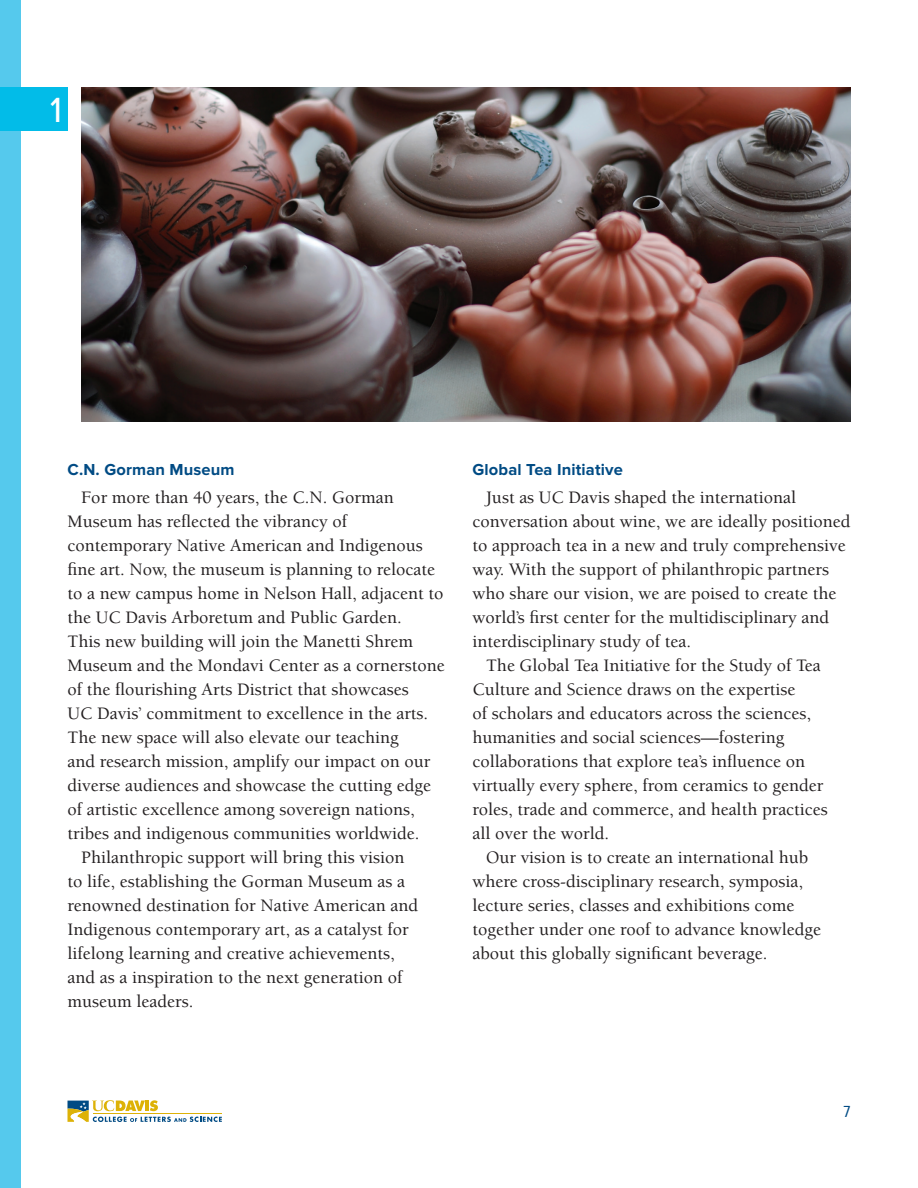
<style>
.page{position:relative;width:918px;height:1188px;background:#fff}
.page>*{position:absolute;margin:0;border:0;box-sizing:border-box;transform-origin:0 0}
.t1{font:500 36px "Proxima Nova Ex Cn";color:#fff}
.t2{font:500 18px "Berkeley Std";color:#231f20}
.t3{font:700 16.5px "Proxima Nova";letter-spacing:.01em;color:#004b84}
.t4{font:16.5px "Proxima Nova Cond";color:#004b84}
</style>
<div class="page">
<svg style="left:67px;top:1100px;width:155px;height:22px"></svg>
<div style="left:0;top:0;width:20px;height:1188px;background:#55c9ed"></div>
<div style="left:0;top:88px;width:68px;height:43px;background:#02bce8"></div>
<img style="left:81px;top:88px;width:769px;height:333px">
<h1 class="t1" style="left:51px;top:84px;width:13px">1</h1>
<p class="t3" style="left:68px;top:460px;width:169px">C.N. Gorman Museum</p>
<p class="t2" style="left:81px;top:488px;width:314px">For more than 40 years, the C.N. Gorman</p>
<p class="t2" style="left:68px;top:512px;width:281px">Museum has reflected the vibrancy of</p>
<p class="t2" style="left:68px;top:536px;width:357px">contemporary Native American and Indigenous</p>
<p class="t2" style="left:68px;top:560px;width:369px">fine art. Now, the museum is planning to relocate</p>
<p class="t2" style="left:68px;top:584px;width:377px">to a new campus home in Nelson Hall, adjacent to</p>
<p class="t2" style="left:68px;top:608px;width:336px">the UC Davis Arboretum and Public Garden.</p>
<p class="t2" style="left:68px;top:632px;width:347px">This new building will join the Manetti Shrem</p>
<p class="t2" style="left:68px;top:656px;width:379px">Museum and the Mondavi Center as a cornerstone</p>
<p class="t2" style="left:68px;top:680px;width:343px">of the flourishing Arts District that showcases</p>
<p class="t2" style="left:68px;top:704px;width:362px">UC Davis’ commitment to excellence in the arts.</p>
<p class="t2" style="left:68px;top:728px;width:333px">The new space will also elevate our teaching</p>
<p class="t2" style="left:68px;top:752px;width:364px">and research mission, amplify our impact on our</p>
<p class="t2" style="left:68px;top:776px;width:365px">diverse audiences and showcase the cutting edge</p>
<p class="t2" style="left:68px;top:799px;width:349px">of artistic excellence among sovereign nations,</p>
<p class="t2" style="left:68px;top:823px;width:354px">tribes and indigenous communities worldwide.</p>
<p class="t2" style="left:81px;top:847px;width:325px">Philanthropic support will bring this vision</p>
<p class="t2" style="left:68px;top:871px;width:339px">to life, establishing the Gorman Museum as a</p>
<p class="t2" style="left:68px;top:895px;width:352px">renowned destination for Native American and</p>
<p class="t2" style="left:68px;top:919px;width:343px">Indigenous contemporary art, as a catalyst for</p>
<p class="t2" style="left:68px;top:943px;width:329px">lifelong learning and creative achievements,</p>
<p class="t2" style="left:68px;top:967px;width:336px">and as a inspiration to the next generation of</p>
<p class="t2" style="left:68px;top:991px;width:127px">museum leaders.</p>
<p class="t3" style="left:472px;top:460px;width:152px">Global Tea Initiative</p>
<p class="t2" style="left:486px;top:488px;width:312px">Just as UC Davis shaped the international</p>
<p class="t2" style="left:472px;top:512px;width:379px">conversation about wine, we are ideally positioned</p>
<p class="t2" style="left:472px;top:536px;width:375px">to approach tea in a new and truly comprehensive</p>
<p class="t2" style="left:472px;top:560px;width:358px">way. With the support of philanthropic partners</p>
<p class="t2" style="left:472px;top:584px;width:365px">who share our vision, we are poised to create the</p>
<p class="t2" style="left:472px;top:608px;width:358px">world’s first center for the multidisciplinary and</p>
<p class="t2" style="left:472px;top:632px;width:220px">interdisciplinary study of tea.</p>
<p class="t2" style="left:486px;top:656px;width:336px">The Global Tea Initiative for the Study of Tea</p>
<p class="t2" style="left:472px;top:680px;width:325px">Culture and Science draws on the expertise</p>
<p class="t2" style="left:472px;top:704px;width:340px">of scholars and educators across the sciences,</p>
<p class="t2" style="left:472px;top:728px;width:313px">humanities and social sciences—fostering</p>
<p class="t2" style="left:472px;top:752px;width:334px">collaborations that explore tea’s influence on</p>
<p class="t2" style="left:472px;top:776px;width:353px">virtually every sphere, from ceramics to gender</p>
<p class="t2" style="left:472px;top:799px;width:357px">roles, trade and commerce, and health practices</p>
<p class="t2" style="left:472px;top:823px;width:138px">all over the world.</p>
<p class="t2" style="left:486px;top:847px;width:324px">Our vision is to create an international hub</p>
<p class="t2" style="left:472px;top:871px;width:332px">where cross-disciplinary research, symposia,</p>
<p class="t2" style="left:472px;top:895px;width:323px">lecture series, classes and exhibitions come</p>
<p class="t2" style="left:472px;top:919px;width:350px">together under one roof to advance knowledge</p>
<p class="t2" style="left:472px;top:943px;width:296px">about this globally significant beverage.</p>
<p class="t4" style="left:844px;top:1100px;width:8px">7</p>
</div>
